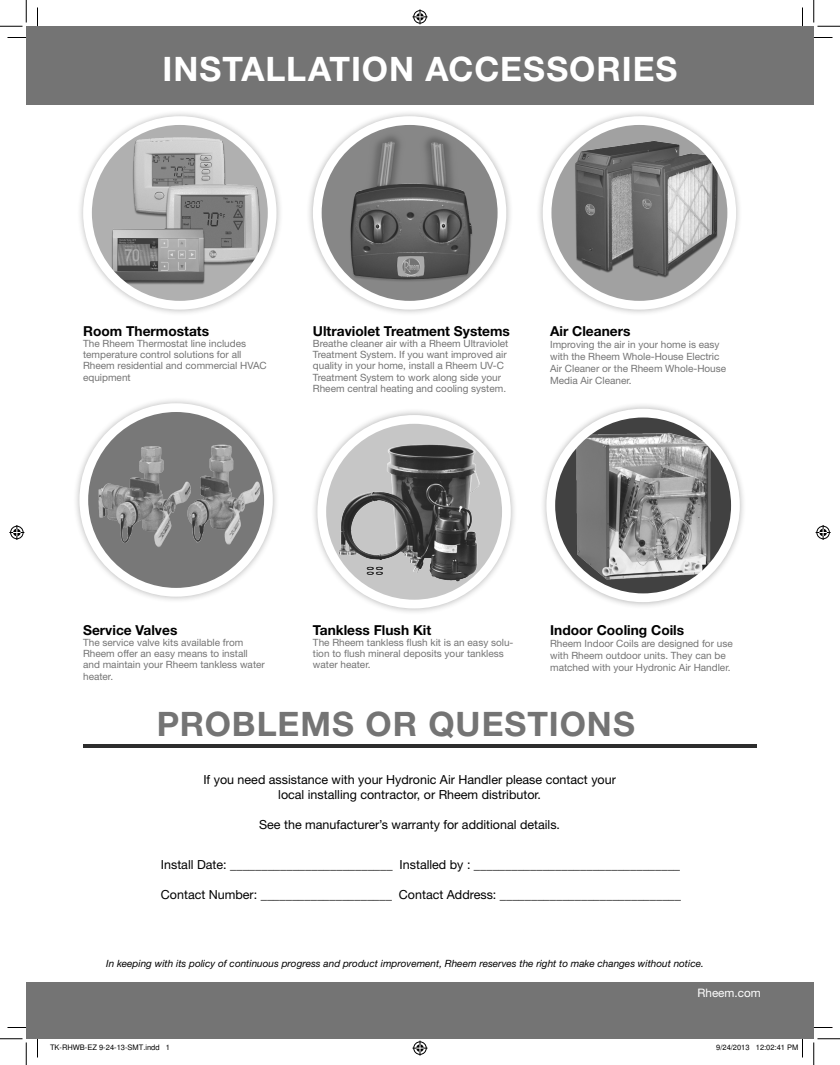
<style>
.page{position:relative;width:840px;height:1065px;background:#fff}
.page>*{position:absolute;margin:0;border:0;box-sizing:border-box;transform-origin:0 0}
.t1{font:700 33.75px "Helvetica Neue";letter-spacing:.03em;color:#fff}
.t2{font:700 33.75px "Helvetica Neue";letter-spacing:.03em;color:#747474}
.t3{font:700 13.75px "Helvetica Neue";color:#000}
.t4{font:12.5px/15px "Helvetica Neue";color:#000;text-align:center}
.t5{font:11.75px "Helvetica Neue";color:#fff}
.t6{font:10px/11.2px "Helvetica Neue";color:#747474}
.t7{font:italic 10px "Helvetica Neue";color:#000}
.t8{font:7.5px "Helvetica";color:#000}
</style>
<div class="page">
<div style="left:26px;top:982px;width:788px;height:57px;background:#747474"></div>
<div style="left:26px;top:26px;width:788px;height:79px;background:#747474"></div>
<div style="left:76px;top:109px;width:207px;height:207px;background:#2d2d2d;opacity:.35"></div>
<svg style="left:87px;top:121px;width:185px;height:184px;fill:#b0b0b0"></svg>
<img style="left:108px;top:134px;width:156px;height:155px">
<div style="left:83px;top:116px;width:194px;height:194px;border:9px solid #fff;border-radius:50%"></div>
<hr style="left:83px;top:744px;width:674px;height:3px;background:#2d2d2d">
<div style="left:306px;top:109px;width:207px;height:207px;background:#2d2d2d;opacity:.35"></div>
<svg style="left:317px;top:121px;width:185px;height:184px;fill:#878787"></svg>
<img style="left:339px;top:130px;width:154px;height:158px">
<div style="left:313px;top:116px;width:193px;height:194px;border:9px solid #fff;border-radius:50%"></div>
<div style="left:536px;top:109px;width:207px;height:207px;background:#2d2d2d;opacity:.35"></div>
<svg style="left:547px;top:121px;width:185px;height:184px;fill:#a1a1a1"></svg>
<img style="left:563px;top:128px;width:162px;height:164px">
<div style="left:543px;top:116px;width:193px;height:194px;border:9px solid #fff;border-radius:50%"></div>
<div style="left:73px;top:396px;width:207px;height:207px;background:#2d2d2d;opacity:.35"></div>
<img style="left:84px;top:408px;width:184px;height:184px;border-radius:92px">
<div style="left:79px;top:403px;width:194px;height:194px;border:9px solid #fff;border-radius:50%"></div>
<div style="left:311px;top:408px;width:207px;height:207px;background:#2d2d2d;opacity:.35"></div>
<svg style="left:322px;top:419px;width:184px;height:185px;fill:#c6c6c6"></svg>
<img style="left:335px;top:439px;width:148px;height:146px">
<div style="left:317px;top:415px;width:194px;height:193px;border:9px solid #fff;border-radius:50%"></div>
<div style="left:540px;top:402px;width:207px;height:207px;background:#2d2d2d;opacity:.35"></div>
<svg style="left:551px;top:413px;width:184px;height:185px"></svg>
<img style="left:565px;top:417px;width:161px;height:171px">
<div style="left:546px;top:409px;width:194px;height:193px;border:9px solid #fff;border-radius:50%"></div>
<svg style="left:8px;top:37px;width:18px;height:1px"></svg>
<svg style="left:814px;top:37px;width:18px;height:1px"></svg>
<svg style="left:8px;top:1027px;width:18px;height:1px"></svg>
<svg style="left:814px;top:1027px;width:18px;height:1px"></svg>
<svg style="left:37px;top:8px;width:1px;height:18px"></svg>
<svg style="left:37px;top:1039px;width:1px;height:19px"></svg>
<svg style="left:802px;top:8px;width:1px;height:18px"></svg>
<svg style="left:0;top:0;width:27px;height:27px"></svg>
<svg style="left:0;top:1039px;width:27px;height:26px"></svg>
<svg style="left:814px;top:0;width:26px;height:27px"></svg>
<svg style="left:814px;top:1039px;width:26px;height:26px"></svg>
<svg style="left:412px;top:9px;width:16px;height:15px"></svg>
<svg style="left:412px;top:1041px;width:16px;height:15px"></svg>
<svg style="left:9px;top:525px;width:15px;height:15px"></svg>
<svg style="left:816px;top:525px;width:15px;height:15px"></svg>
<svg style="left:802px;top:1039px;width:1px;height:19px"></svg>
<h1 class="t1" style="left:163px;top:48px;width:516px">INSTALLATION ACCESSORIES</h1>
<h2 class="t3" style="left:83px;top:322px;width:128px">Room Thermostats</h2>
<p class="t6" style="left:83px;top:337px;width:185px">The Rheem Thermostat line includes temperature control solutions for all<br>Rheem residential and commercial HVAC equipment</p>
<h2 class="t3" style="left:313px;top:322px;width:199px">Ultraviolet Treatment Systems</h2>
<p class="t6" style="left:313px;top:337px;width:197px">Breathe cleaner air with a Rheem Ultraviolet Treatment System. If you want improved air quality in your home, install a Rheem UV-C Treatment System to work along side your Rheem central heating and cooling system.</p>
<h2 class="t3" style="left:550px;top:322px;width:82px">Air Cleaners</h2>
<p class="t6" style="left:550px;top:338px;width:178px;line-height:12px">Improving the air in your home is easy with the Rheem Whole-House Electric<br>Air Cleaner or the Rheem Whole-House<br>Media Air Cleaner.</p>
<h2 class="t3" style="left:83px;top:621px;width:96px">Service Valves</h2>
<p class="t6" style="left:83px;top:637px;width:183px">The service valve kits available from<br>Rheem offer an easy means to install and maintain your Rheem tankless water heater.</p>
<h2 class="t3" style="left:313px;top:621px;width:120px">Tankless Flush Kit</h2>
<p class="t6" style="left:313px;top:637px;width:202px">The Rheem tankless flush kit is an easy solu&shy;tion to flush mineral deposits your tankless water heater.</p>
<h2 class="t3" style="left:550px;top:621px;width:136px">Indoor Cooling Coils</h2>
<p class="t6" style="left:550px;top:637px;width:184px;line-height:12px">Rheem Indoor Coils are designed for use with Rheem outdoor units. They can be matched with your Hydronic Air Handler.</p>
<h1 class="t2" style="left:157px;top:703px;width:480px">PROBLEMS OR QUESTIONS</h1>
<p class="t4" style="left:203px;top:771px;width:414px">If you need assistance with your Hydronic Air Handler please contact your local installing contractor, or Rheem distributor.</p>
<p class="t4" style="left:259px;top:816px;width:302px">See the manufacturer’s warranty for additional details.</p>
<p class="t4" style="left:161px;top:857px;width:521px">Install Date: __________________________ Installed by : _________________________________</p>
<p class="t4" style="left:161px;top:887px;width:522px">Contact Number: _____________________ Contact Address: _____________________________</p>
<p class="t7" style="left:106px;top:957px;width:599px">In keeping with its policy of continuous progress and product improvement, Rheem reserves the right to make changes without notice.</p>
<p class="t5" style="left:697px;top:986px;width:65px">Rheem.com</p>
<p class="t8" style="left:50px;top:1043px;width:122px">TK-RHWB-EZ 9-24-13-SMT.indd 1</p>
<p class="t8" style="left:716px;top:1043px;width:84px">9/24/2013 12:02:41 PM</p>
</div>
